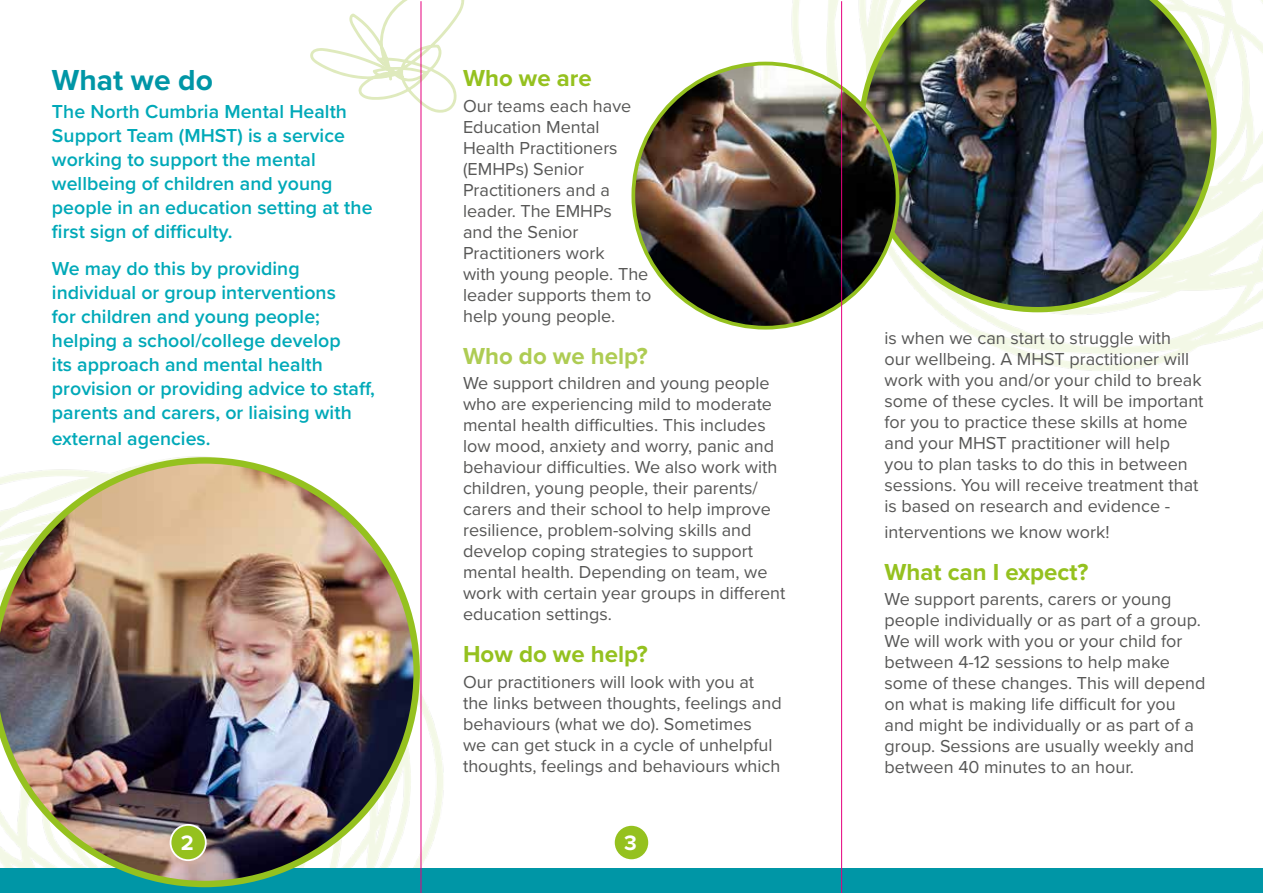
<style>
.page{position:relative;width:1263px;height:893px;background:#fff}
.page>*{position:absolute;margin:0;border:0;box-sizing:border-box;transform-origin:0 0}
.t1{font:700 30px "Proxima Nova";color:#0096a6}
.t2{font:700 24px "Proxima Nova";color:#95c11f}
.t3{font:700 24px "Proxima Nova";color:#aecc53}
.t4{font:700 21.6px "Proxima Nova";color:#fff}
.t5{font:600 19.5px/24px "Proxima Nova";letter-spacing:.005em;color:#00a9b8}
.t6{font:18px/21px "Proxima Nova";color:#575756}
</style>
<div class="page">
<img style="left:187px;top:424px;width:276px;height:445px">
<div style="left:0;top:869px;width:1263px;height:24px;background:#0096a6"></div>
<img style="left:0;top:457px;width:420px;height:430px">
<div style="left:614px;top:825px;width:35px;height:35px;background:#95c11f;border-radius:50%"></div>
<div style="left:613px;top:824px;width:37px;height:37px;border:2px solid #fff;border-radius:50%"></div>
<div style="left:171px;top:825px;width:35px;height:35px;background:#95c11f;border-radius:50%"></div>
<div style="left:170px;top:824px;width:37px;height:37px;border:2px solid #fff;border-radius:50%"></div>
<img style="left:777px;top:0;width:486px;height:401px">
<img style="left:858px;top:0;width:359px;height:312px">
<img style="left:633px;top:64px;width:264px;height:264px;border-radius:132px">
<svg style="left:310px;top:0;width:155px;height:113px"></svg>
<hr style="left:421px;top:1px;width:1px;height:892px;background:#e6007d">
<hr style="left:841px;top:1px;width:1px;height:892px;background:#e6007d">
<h1 class="t1" style="left:52px;top:57px;width:163px">What we do</h1>
<p class="t5" style="left:52px;top:99px;width:322px">The North Cumbria Mental Health<br>Support Team (MHST) is a service working to support the mental wellbeing of children and young people in an education setting at the first sign of difficulty.</p>
<p class="t5" style="left:52px;top:256px;width:325px">We may do this by providing individual or group interventions<br>for children and young people; helping a school/college develop<br>its approach and mental health provision or providing advice to staff, parents and carers, or liaising with</p>
<p class="t5" style="left:52px;top:425px;width:160px">external agencies.</p>
<h2 class="t2" style="left:463px;top:60px;width:130px">Who we are</h2>
<p class="t6" style="left:463px;top:94px;width:190px">Our teams each have<br>Education Mental<br>Health Practitioners (EMHPs) Senior<br>Practitioners and a leader. The EMHPs<br>and the Senior<br>Practitioners work<br>with young people. The leader supports them to help young people.</p>
<h2 class="t3" style="left:463px;top:338px;width:186px">Who do we help?</h2>
<p class="t6" style="left:463px;top:372px;width:324px">We support children and young people who are experiencing mild to moderate mental health difficulties. This includes low mood, anxiety and worry, panic and behaviour difficulties. We also work with children, young people, their parents/ carers and their school to help improve resilience, problem-solving skills and develop coping strategies to support mental health. Depending on team, we work with certain year groups in different education settings.</p>
<h2 class="t2" style="left:463px;top:636px;width:186px">How do we help?</h2>
<p class="t6" style="left:463px;top:670px;width:320px">Our practitioners will look with you at the links between thoughts, feelings and behaviours (what we do). Sometimes<br>we can get stuck in a cycle of unhelpful thoughts, feelings and behaviours which</p>
<p class="t4" style="left:181px;top:826px;width:14px">2</p>
<p class="t4" style="left:624px;top:826px;width:14px">3</p>
<p class="t6" style="left:884px;top:326px;width:321px">is when we can start to struggle with<br>our wellbeing. A MHST practitioner will work with you and/or your child to break some of these cycles. It will be important for you to practice these skills at home and your MHST practitioner will help<br>you to plan tasks to do this in between sessions. You will receive treatment that is based on research and evidence -</p>
<p class="t6" style="left:884px;top:520px;width:226px">interventions we know work!</p>
<h2 class="t2" style="left:884px;top:554px;width:205px">What can I expect?</h2>
<p class="t6" style="left:884px;top:588px;width:322px">We support parents, carers or young people individually or as part of a group.<br>We will work with you or your child for between 4-12 sessions to help make some of these changes. This will depend on what is making life difficult for you and might be individually or as part of a group. Sessions are usually weekly and between 40 minutes to an hour.</p>
</div>
